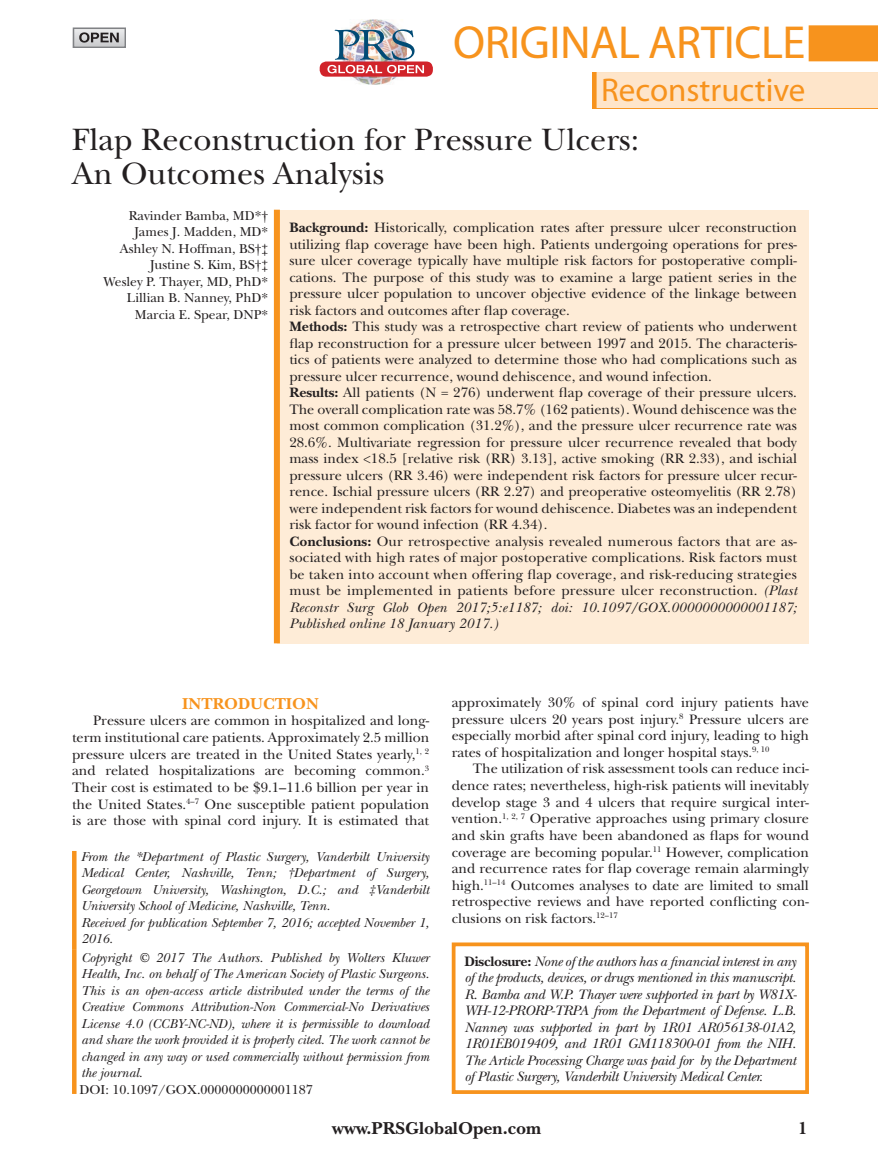
<style>
.page{position:relative;width:878px;height:1175px;background:#fff}
.page>*{position:absolute;margin:0;border:0;box-sizing:border-box;transform-origin:0 0}
.t1{font:46.5px "Myriad Pro";letter-spacing:-.01em;color:#f7931d}
.t2{font:33px "Myriad Pro";color:#f7931d}
.t3{font:32.25px/34.5px "New Baskerville";color:#231f20}
.t4{font:700 18px "New Baskerville";color:#231f20}
.t5{font:700 16.5px "New Baskerville";color:#f7931d}
.t6{font:14.25px/16.5px "New Baskerville";color:#231f20;text-align:justify}
.t7{font:italic 14.25px/16.5px "New Baskerville";letter-spacing:-.015em;color:#231f20;text-align:justify}
.t8{font:italic 13.5px/16.5px "New Baskerville";color:#231f20;text-align:justify}
.t9{font:13.5px/16.5px "New Baskerville";color:#231f20;text-align:right}
.s1{font-weight:700}
.s2{font-style:italic}
.s3{font-weight:700;font-style:normal}
</style>
<div class="page">
<div style="left:73px;top:28px;width:52px;height:20px;border:2px solid #808285"></div>
<svg style="left:79px;top:32px;width:40px;height:11px"></svg>
<img style="left:350px;top:20px;width:49px;height:64px">
<div style="left:320px;top:61px;width:113px;height:16px;background:#d1232a;border-radius:7px"></div>
<img style="left:327px;top:29px;width:97px;height:44px">
<hr style="left:72px;top:950px;width:4px;height:143px;background:#f7931d">
<hr style="left:72px;top:851px;width:4px;height:98px;background:#f7931d">
<div style="left:277px;top:210px;width:531px;height:433px;background:#feecd7"></div>
<div style="left:274px;top:210px;width:6px;height:433px;background:#f7931d"></div>
<div style="left:452px;top:942px;width:356px;height:152px;border:4px solid #f7931d"></div>
<div style="left:596px;top:72px;width:282px;height:36px;background:#fee5ca"></div>
<div style="left:808px;top:25px;width:69px;height:36px;background:#f7931d"></div>
<h1 class="t1" style="left:453px;top:14px;width:354px">Original Article</h1>
<h2 class="t2" style="left:601px;top:69px;width:206px">Reconstructive</h2>
<h3 class="t3" style="left:72px;top:122px;width:568px">Flap Reconstruction for Pressure Ulcers:<br>An Outcomes Analysis</h3>
<p class="t9" style="left:104px;top:207px;width:166px">Ravinder Bamba, MD*†<br>James J. Madden, MD*<br>Ashley N. Hoffman, BS†‡<br>Justine S. Kim, BS†‡<br>Wesley P. Thayer, MD, PhD*<br>Lillian B. Nanney, PhD*<br>Marcia E. Spear, DNP*</p>
<p class="t6" style="left:289px;top:219px;width:509px;text-align:left"><span class="s1">Background:</span> Historically, complication rates after pressure ulcer reconstruction utilizing flap coverage have been high. Patients undergoing operations for pres&shy;sure ulcer coverage typically have multiple risk factors for postoperative compli&shy;cations. The purpose of this study was to examine a large patient series in the pressure ulcer population to uncover objective evidence of the linkage between risk factors and outcomes after flap coverage.<br><span class="s1">Methods:</span> This study was a retrospective chart review of patients who underwent flap reconstruction for a pressure ulcer between 1997 and 2015. The characteris&shy;tics of patients were analyzed to determine those who had complications such as pressure ulcer recurrence, wound dehiscence, and wound infection.<br><span class="s1">Results:</span> All patients (N = 276) underwent flap coverage of their pressure ulcers.<br>The overall complication rate was 58.7% (162 patients). Wound dehiscence was the most common complication (31.2%), and the pressure ulcer recurrence rate was 28.6%. Multivariate regression for pressure ulcer recurrence revealed that body mass index &lt;18.5 [relative risk (RR) 3.13], active smoking (RR 2.33), and ischial pressure ulcers (RR 3.46) were independent risk factors for pressure ulcer recur&shy;rence. Ischial pressure ulcers (RR 2.27) and preoperative osteomyelitis (RR 2.78) were independent risk factors for wound dehiscence. Diabetes was an independent risk factor for wound infection (RR 4.34).<br><span class="s1">Conclusions:</span> Our retrospective analysis revealed numerous factors that are as&shy;sociated with high rates of major postoperative complications. Risk factors must be taken into account when offering flap coverage, and risk-reducing strategies must be implemented in patients before pressure ulcer reconstruction. <span class="s2">(Plast Reconstr Surg Glob Open 2017;5:e1187; doi: 10.1097/GOX.0000000000001187; Published online 18 January 2017.)</span></p>
<p class="t5" style="left:182px;top:693px;width:138px">INTRODUCTION</p>
<p class="t6" style="left:72px;top:712px;width:359px;text-indent:21px">Pressure ulcers are common in hospitalized and long&shy;term institutional care patients. Approximately 2.5 million pressure ulcers are treated in the United States yearly,<sup>1,</sup> <sup>2 </sup>and related hospitalizations are becoming common.<sup>3<br></sup>Their cost is estimated to be $9.1–11.6 billion per year in the United States.<sup>4–7</sup> One susceptible patient population is are those with spinal cord injury. It is estimated that</p>
<p class="t8" style="left:81px;top:848px;width:350px;text-align:left">From the *Department of Plastic Surgery, Vanderbilt University Medical Center, Nashville, Tenn; †Department of Surgery, Georgetown University, Washington, D.C.; and ‡Vanderbilt University School of Medicine, Nashville, Tenn.<br>Received for publication September 7, 2016; accepted November 1, 2016.</p>
<p class="t8" style="left:81px;top:949px;width:350px">Copyright © 2017 The Authors. Published by Wolters Kluwer Health, Inc. on behalf of The American Society of Plastic Surgeons.<br>This is an open-access article distributed under the terms of the Creative Commons Attribution-Non Commercial-No Derivatives License 4.0 (CCBY-NC-ND), where it is permissible to download and share the work provided it is properly cited. The work cannot be changed in any way or used commercially without permission from the journal.</p>
<p class="t9" style="left:80px;top:1081px;width:235px">DOI: 10.1097/GOX.0000000000001187</p>
<p class="t6" style="left:452px;top:694px;width:359px">approximately 30% of spinal cord injury patients have pressure ulcers 20 years post injury.<sup>8</sup> Pressure ulcers are especially morbid after spinal cord injury, leading to high rates of hospitalization and longer hospital stays.<sup>9,</sup> <sup>10</sup></p>
<p class="t6" style="left:451px;top:760px;width:359px;text-indent:21px">The utilization of risk assessment tools can reduce inci&shy;dence rates; nevertheless, high-risk patients will inevitably develop stage 3 and 4 ulcers that require surgical inter&shy;vention.<sup>1,</sup> <sup>2,</sup> <sup>7</sup> Operative approaches using primary closure and skin grafts have been abandoned as flaps for wound coverage are becoming popular.<sup>11</sup> However, complication and recurrence rates for flap coverage remain alarmingly high.<sup>11–14</sup> Outcomes analyses to date are limited to small retrospective reviews and have reported conflicting con&shy;clusions on risk factors.<sup>12–17</sup></p>
<p class="t7" style="left:464px;top:952px;width:334px"><span class="s3">Disclosure:</span> None of the authors has a financial interest in any of the products, devices, or drugs mentioned in this manuscript.<br>R. Bamba and W.P. Thayer were supported in part by W81X-WH-12-PRORP-TRPA from the Department of Defense. L.B.<br>Nanney was supported in part by 1R01 AR056138-01A2, 1R01EB019409, and 1R01 GM118300-01 from the NIH.<br>The Article Processing Charge was paid for by the Department of Plastic Surgery, Vanderbilt University Medical Center.</p>
<p class="t4" style="left:332px;top:1118px;width:210px">www.PRSGlobalOpen.com</p>
<p class="t4" style="left:798px;top:1118px;width:11px">1</p>
</div>
